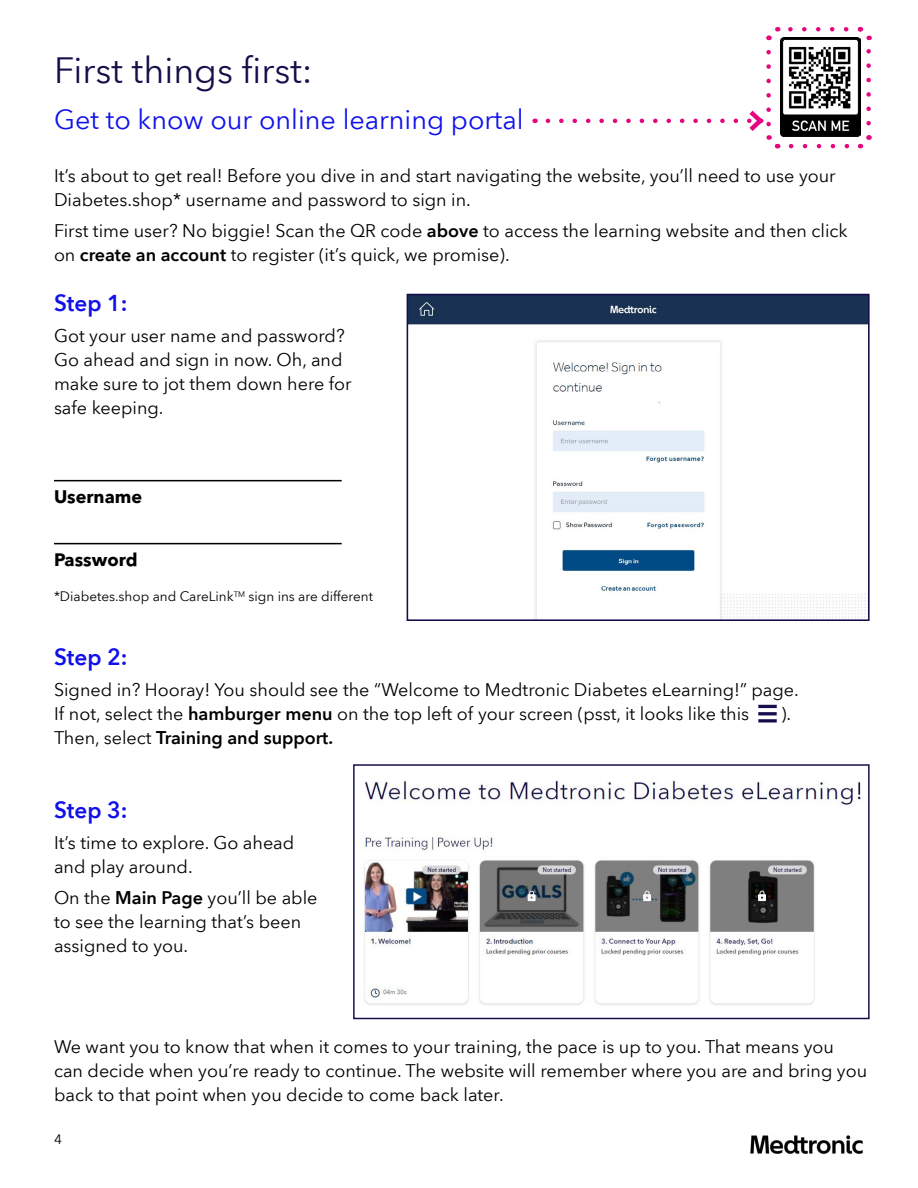
<style>
.page{position:relative;width:918px;height:1188px;background:#fff}
.page>*{position:absolute;margin:0;border:0;box-sizing:border-box;transform-origin:0 0}
.t1{font:36px "Avenir Next World";color:#140f4b}
.t2{font:27px "Avenir Next World";color:#1010eb}
.t3{font:600 22.5px "Avenir Next World";color:#1010eb}
.t4{font:18px/24px "Avenir Next World";color:#000}
.t5{font:600 18px "Avenir Next World";color:#000}
.t6{font:700 18px "Avenir Next World";color:#000}
.t7{font:13.5px "Avenir Next World";color:#000}
.s1{font-weight:600}
.s2{font-weight:400}
</style>
<div class="page">
<img style="left:750px;top:1135px;width:113px;height:19px">
<hr style="left:758px;top:705px;width:19px;height:3px;background:#140f4b">
<hr style="left:758px;top:712px;width:19px;height:3px;background:#140f4b">
<svg style="left:758px;top:719px;width:19px;height:4px"></svg>
<img style="left:410px;top:297px;width:457px;height:321px">
<div style="left:407px;top:294px;width:463px;height:327px;border:2px solid #140f4b"></div>
<img style="left:361px;top:780px;width:500px;height:225px">
<div style="left:353px;top:764px;width:517px;height:255px;border:1px solid #140f4b"></div>
<hr style="left:54px;top:480px;width:288px;height:1px;background:#000">
<hr style="left:54px;top:543px;width:288px;height:1px;background:#000">
<img style="left:781px;top:37px;width:79px;height:99px">
<svg style="left:791px;top:144px;width:59px;height:4px"></svg>
<svg style="left:788px;top:27px;width:58px;height:5px"></svg>
<svg style="left:548px;top:52px;width:234px;height:97px"></svg>
<svg style="left:860px;top:133px;width:12px;height:16px"></svg>
<svg style="left:856px;top:27px;width:16px;height:96px"></svg>
<svg style="left:766px;top:27px;width:12px;height:14px"></svg>
<img style="left:784px;top:41px;width:72px;height:73px">
<h1 class="t1" style="left:54px;top:41px;width:260px">First things first:</h1>
<h2 class="t2" style="left:54px;top:98px;width:471px">Get to know our online learning portal</h2>
<p class="t4" style="left:54px;top:164px;width:783px">It’s about to get real! Before you dive in and start navigating the website, you’ll need to use your<br>Diabetes.shop* username and password to sign in.</p>
<p class="t4" style="left:54px;top:219px;width:795px">First time user? No biggie! Scan the QR code <span class="s1">above</span> to access the learning website and then click on <span class="s1">create an account</span> to register (it’s quick, we promise).</p>
<p class="t3" style="left:54px;top:290px;width:75px">Step 1:</p>
<p class="t4" style="left:54px;top:323px;width:299px">Got your user name and password?<br>Go ahead and sign in now. Oh, and make sure to jot them down here for safe keeping.</p>
<p class="t6" style="left:54px;top:486px;width:90px">Username</p>
<p class="t6" style="left:54px;top:549px;width:85px">Password</p>
<p class="t7" style="left:54px;top:586px;width:321px">*Diabetes.shop and CareLink<sup>TM</sup> sign ins are different</p>
<p class="t3" style="left:54px;top:644px;width:75px">Step 2:</p>
<p class="t4" style="left:54px;top:678px;width:746px">Signed in? Hooray! You should see the “Welcome to Medtronic Diabetes eLearning!” page.<br>If not, select the <span class="s1">hamburger menu</span> on the top left of your screen (psst, it looks like this</p>
<p class="t4" style="left:781px;top:702px;width:12px">).</p>
<p class="t5" style="left:54px;top:727px;width:281px"><span class="s2">Then, select</span> Training and support.</p>
<p class="t3" style="left:54px;top:797px;width:75px">Step 3:</p>
<p class="t4" style="left:54px;top:831px;width:242px">It’s time to explore. Go ahead and play around.</p>
<p class="t4" style="left:54px;top:885px;width:265px">On the <span class="s1">Main Page</span> you’ll be able to see the learning that’s been assigned to you.</p>
<p class="t4" style="left:54px;top:1035px;width:815px">We want you to know that when it comes to your training, the pace is up to you. That means you can decide when you’re ready to continue. The website will remember where you are and bring you back to that point when you decide to come back later.</p>
<p class="t7" style="left:54px;top:1129px;width:9px">4</p>
</div>
